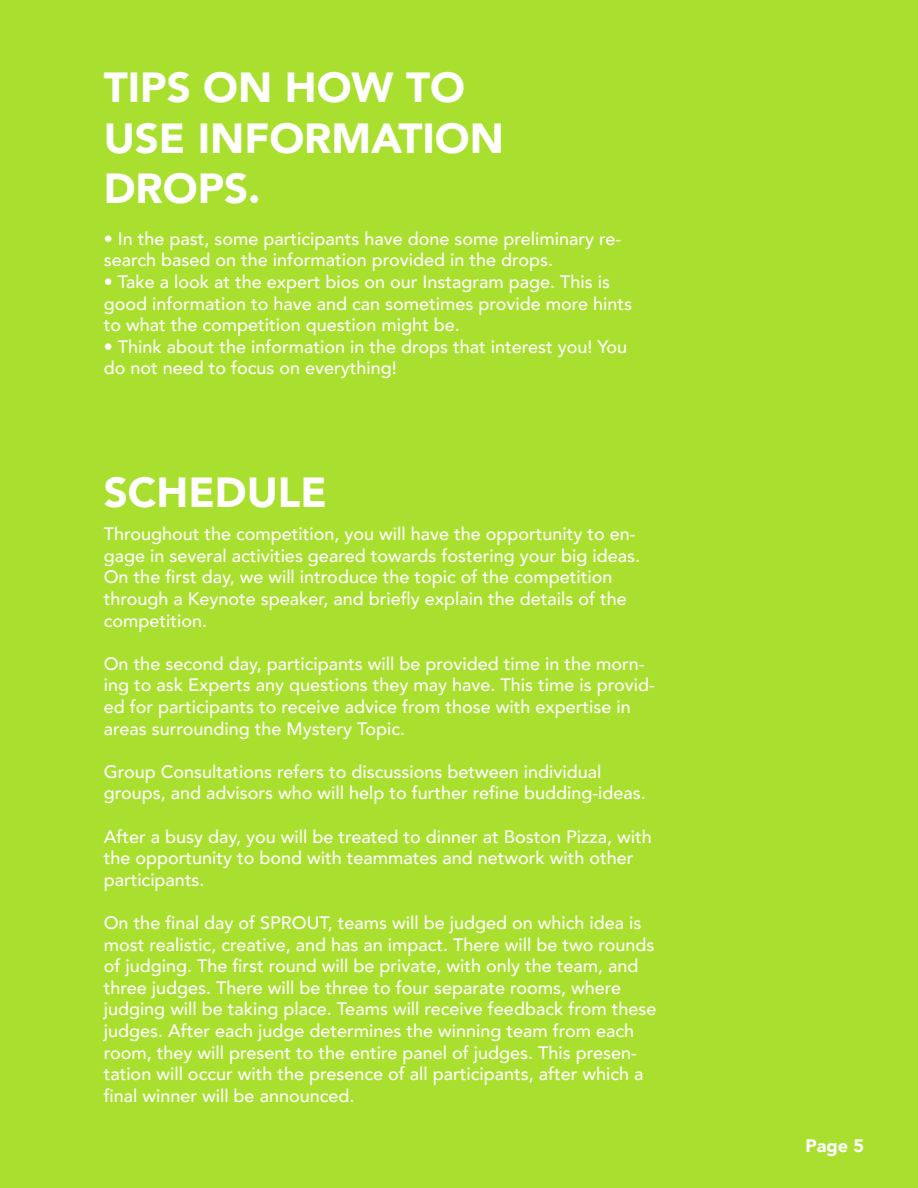
<style>
.page{position:relative;width:918px;height:1188px;background:#a9e02f}
.page>*{position:absolute;margin:0;border:0;box-sizing:border-box;transform-origin:0 0}
.t1{font:900 42px/50.4px "Avenir";color:#fff}
.t2{font:500 18px/21.6px "Avenir";color:#fff}
.t3{font:900 18px "Avenir";color:#fff}
</style>
<div class="page">
<h1 class="t1" style="left:104px;top:62px;width:402px">TIPS ON HOW TO<br>USE INFORMATION<br>DROPS.</h1>
<p class="t2" style="left:104px;top:227px;width:519px">• In the past, some participants have done some preliminary re&shy;search based on the information provided in the drops.</p>
<p class="t2" style="left:104px;top:270px;width:530px">• Take a look at the expert bios on our Instagram page. This is good information to have and can sometimes provide more hints to what the competition question might be.</p>
<p class="t2" style="left:104px;top:335px;width:525px">• Think about the information in the drops that interest you! You do not need to focus on everything!</p>
<h1 class="t1" style="left:104px;top:466px;width:225px">SCHEDULE</h1>
<p class="t2" style="left:104px;top:522px;width:538px">Throughout the competition, you will have the opportunity to en&shy;gage in several activities geared towards fostering your big ideas.<br>On the first day, we will introduce the topic of the competition through a Keynote speaker, and briefly explain the details of the competition.</p>
<p class="t2" style="left:104px;top:652px;width:553px">On the second day, participants will be provided time in the morn&shy;ing to ask Experts any questions they may have. This time is provid&shy;ed for participants to receive advice from those with expertise in areas surrounding the Mystery Topic.</p>
<p class="t2" style="left:104px;top:760px;width:544px">Group Consultations refers to discussions between individual groups, and advisors who will help to further refine budding-ideas.</p>
<p class="t2" style="left:104px;top:825px;width:550px">After a busy day, you will be treated to dinner at Boston Pizza, with the opportunity to bond with teammates and network with other participants.</p>
<p class="t2" style="left:104px;top:911px;width:554px">On the final day of SPROUT, teams will be judged on which idea is most realistic, creative, and has an impact. There will be two rounds of judging. The first round will be private, with only the team, and three judges. There will be three to four separate rooms, where judging will be taking place. Teams will receive feedback from these judges. After each judge determines the winning team from each room, they will present to the entire panel of judges. This presen&shy;tation will occur with the presence of all participants, after which a final winner will be announced.</p>
<p class="t3" style="left:805px;top:1130px;width:60px">Page 5</p>
</div>
